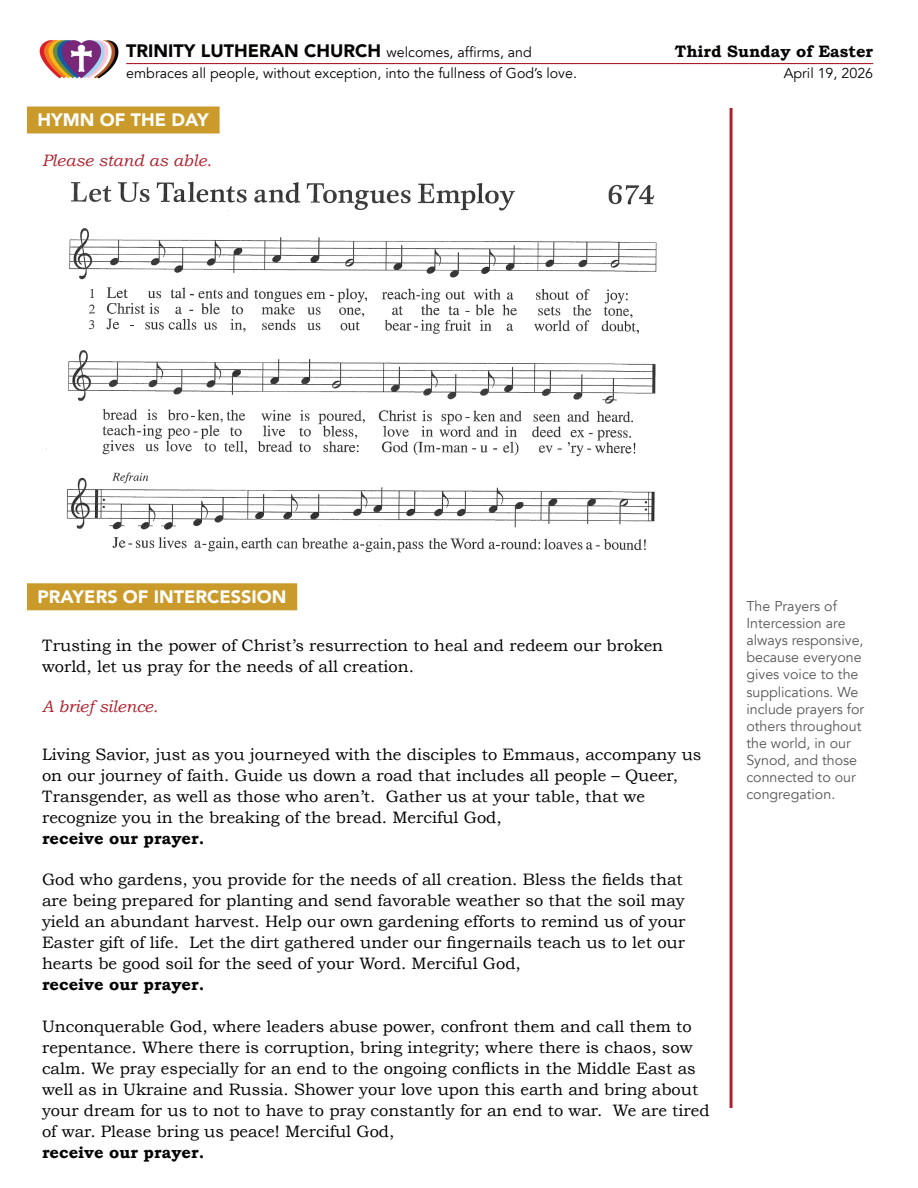
<style>
.page{position:relative;width:918px;height:1188px;background:#fff}
.page>*{position:absolute;margin:0;border:0;box-sizing:border-box;transform-origin:0 0}
.t1{font:900 18px "Avenir";color:#040503}
.t2{font:900 18px "Avenir";color:#fff}
.t3{font:16.5px/21px "Bookman Old Style";color:#040503}
.t4{font:700 16.5px "Bookman Old Style";color:#040503}
.t5{font:italic 16.5px "Bookman Old Style";color:#af1e2b}
.t6{font:14.25px/17.1px "Avenir";color:#57585a}
.t7{font:14.25px "Avenir";color:#040503}
.s1{font-weight:400;font-size:14.25px}
</style>
<div class="page">
<img style="left:46px;top:181px;width:611px;height:372px">
<div style="left:27px;top:106px;width:193px;height:28px;background:#ca9b2a"></div>
<div style="left:27px;top:583px;width:270px;height:27px;background:#ca9b2a"></div>
<hr style="left:126px;top:63px;width:747px;height:1px;background:#af1e2b">
<img style="left:39px;top:40px;width:80px;height:39px">
<hr style="left:730px;top:108px;width:3px;height:1000px;background:#af1e2b">
<p class="t1" style="left:126px;top:36px;width:407px">TRINITY LUTHERAN CHURCH <span class="s1">welcomes, affirms, and</span></p>
<p class="t7" style="left:126px;top:65px;width:452px">embraces all people, without exception, into the fullness of God’s love.</p>
<p class="t2" style="left:38px;top:104px;width:173px">HYMN OF THE DAY</p>
<p class="t5" style="left:42px;top:151px;width:171px">Please stand as able.</p>
<p class="t4" style="left:675px;top:42px;width:200px">Third Sunday of Easter</p>
<p class="t7" style="left:784px;top:65px;width:91px">April 19, 2026</p>
<p class="t2" style="left:38px;top:581px;width:250px">PRAYERS OF INTERCESSION</p>
<p class="t3" style="left:42px;top:635px;width:623px">Trusting in the power of Christ’s resurrection to heal and redeem our broken world, let us pray for the needs of all creation.</p>
<p class="t5" style="left:42px;top:697px;width:118px">A brief silence.</p>
<p class="t3" style="left:42px;top:744px;width:661px">Living Savior, just as you journeyed with the disciples to Emmaus, accompany us on our journey of faith. Guide us down a road that includes all people – Queer, Transgender, as well as those who aren’t. Gather us at your table, that we recognize you in the breaking of the bread. Merciful God,</p>
<p class="t4" style="left:42px;top:828px;width:164px">receive our prayer.</p>
<p class="t3" style="left:42px;top:869px;width:645px">God who gardens, you provide for the needs of all creation. Bless the fields that are being prepared for planting and send favorable weather so that the soil may yield an abundant harvest. Help our own gardening efforts to remind us of your Easter gift of life. Let the dirt gathered under our fingernails teach us to let our hearts be good soil for the seed of your Word. Merciful God,</p>
<p class="t4" style="left:42px;top:975px;width:164px">receive our prayer.</p>
<p class="t3" style="left:42px;top:1016px;width:669px">Unconquerable God, where leaders abuse power, confront them and call them to repentance. Where there is corruption, bring integrity; where there is chaos, sow calm. We pray especially for an end to the ongoing conflicts in the Middle East as well as in Ukraine and Russia. Shower your love upon this earth and bring about your dream for us to not to have to pray constantly for an end to war. We are tired of war. Please bring us peace! Merciful God,</p>
<p class="t4" style="left:42px;top:1143px;width:164px">receive our prayer.</p>
<p class="t6" style="left:746px;top:598px;width:119px">The Prayers of<br>Intercession are always responsive, because everyone gives voice to the supplications. We include prayers for others throughout the world, in our<br>Synod, and those connected to our congregation.</p>
</div>
